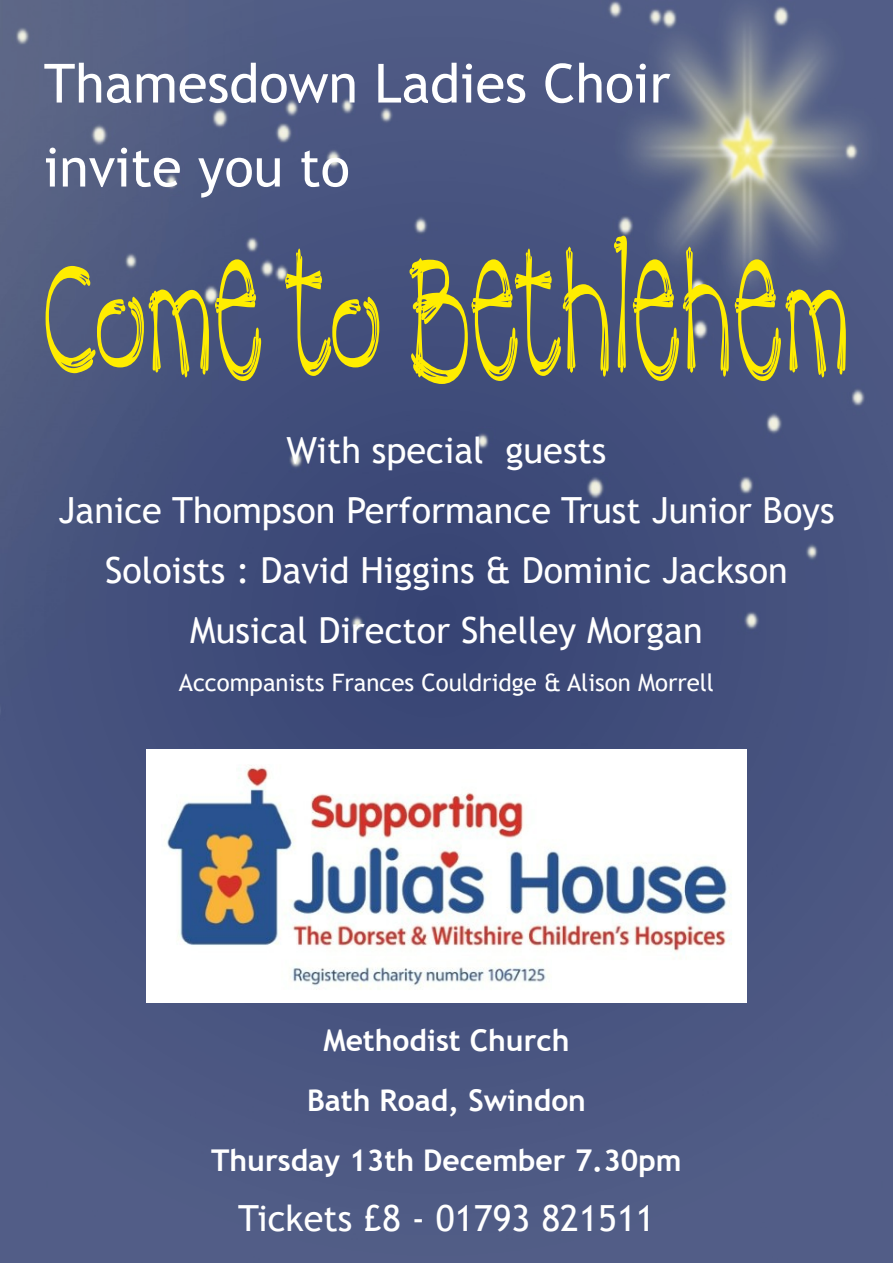
<style>
.page{position:relative;width:893px;height:1263px;background:#fff}
.page>*{position:absolute;margin:0;border:0;box-sizing:border-box;transform-origin:0 0}
.t1{font:54px/84px "Trebuchet MS";color:#fff}
.t2{font:36px/60px "Trebuchet MS";color:#fff;text-align:center}
.t3{font:700 30px/60px "Trebuchet MS";color:#fff;text-align:center}
.t4{font:24px "Trebuchet MS";color:#fff}
</style>
<div class="page">
<img style="left:0;top:0;width:893px;height:1263px">
<svg style="left:46px;top:266px;width:163px;height:111px;background:#747963"></svg>
<svg style="left:215px;top:259px;width:46px;height:122px;background:#7c7f58"></svg>
<svg style="left:285px;top:249px;width:94px;height:127px;background:#696f64"></svg>
<svg style="left:410px;top:236px;width:217px;height:148px;background:#6d7360"></svg>
<svg style="left:633px;top:246px;width:96px;height:135px;background:#727764"></svg>
<svg style="left:735px;top:259px;width:111px;height:122px;background:#767a62"></svg>
<img style="left:147px;top:750px;width:599px;height:253px">
<h1 class="t1" style="left:44px;top:46px;width:628px">Thamesdown Ladies Choir invite you to</h1>
<p class="t2" style="left:58px;top:423px;width:778px">With special guests<br>Janice Thompson Performance Trust Junior Boys Soloists : David Higgins &amp; Dominic Jackson Musical Director Shelley Morgan</p>
<p class="t4" style="left:179px;top:673px;width:537px">Accompanists Frances Couldridge &amp; Alison Morrell</p>
<p class="t3" style="left:211px;top:1013px;width:472px">Methodist Church<br>Bath Road, Swindon<br>Thursday 13th December 7.30pm</p>
<p class="t2" style="left:238px;top:1191px;width:418px">Tickets £8 - 01793 821511</p>
</div>
